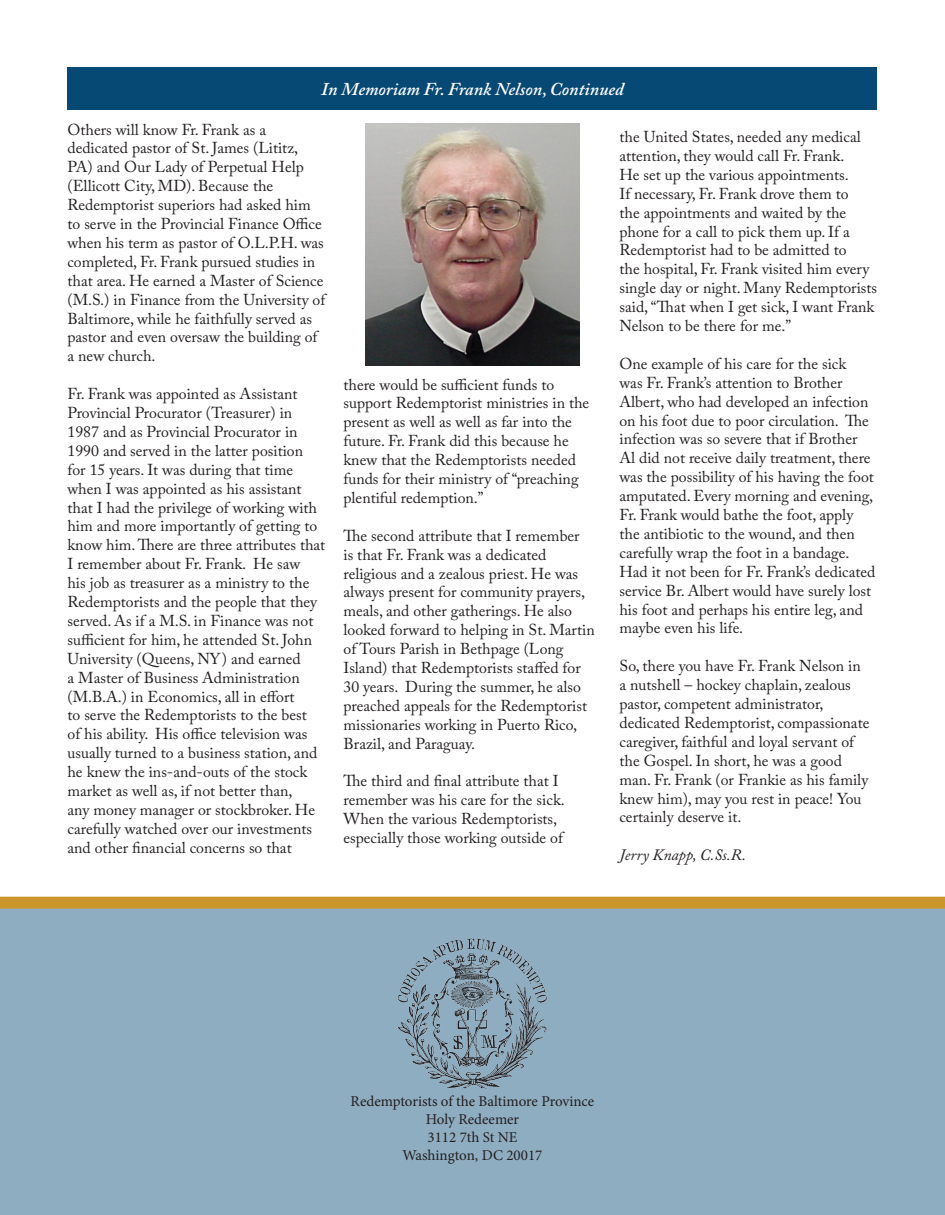
<style>
.page{position:relative;width:945px;height:1215px;background:#fff}
.page>*{position:absolute;margin:0;border:0;box-sizing:border-box;transform-origin:0 0}
.t1{font:italic 600 18px "Adobe Caslon Pro";color:#fff}
.Paragraph_Style_2{font:15.75px/18.9px "Adobe Caslon Pro";color:#231f20}
.Paragraph_Style_2-2{font:italic 15.75px "Adobe Caslon Pro";color:#231f20}
.t2{font:15px "Minion Pro";color:#231f20}
</style>
<div class="page">
<div style="left:0;top:903px;width:945px;height:312px;background:#8fadc1"></div>
<img style="left:398px;top:938px;width:149px;height:151px">
<div style="left:68px;top:68px;width:810px;height:42px;background:#064975"></div>
<img style="left:365px;top:123px;width:215px;height:243px">
<div style="left:0;top:897px;width:945px;height:12px;background:#ca952a"></div>
<p class="t1" style="left:321px;top:78px;width:304px">In Memoriam Fr. Frank Nelson, Continued</p>
<p class="Paragraph_Style_2" style="left:68px;top:120px;width:259px">Others will know Fr. Frank as a dedicated pastor of St. James (Lititz, PA) and Our Lady of Perpetual Help (Ellicott City, MD). Because the Redemptorist superiors had asked him to serve in the Provincial Finance Office when his term as pastor of O.L.P.H. was completed, Fr. Frank pursued studies in that area. He earned a Master of Science (M.S.) in Finance from the University of Baltimore, while he faithfully served as pastor and even oversaw the building of a new church.</p>
<p class="Paragraph_Style_2" style="left:68px;top:384px;width:259px">Fr. Frank was appointed as Assistant Provincial Procurator (Treasurer) in 1987 and as Provincial Procurator in 1990 and served in the latter position<br>for 15 years. It was during that time when I was appointed as his assistant that I had the privilege of working with him and more importantly of getting to know him. There are three attributes that I remember about Fr. Frank. He saw<br>his job as treasurer as a ministry to the Redemptorists and the people that they served. As if a M.S. in Finance was not sufficient for him, he attended St. John University (Queens, NY) and earned<br>a Master of Business Administration (M.B.A.) in Economics, all in effort<br>to serve the Redemptorists to the best<br>of his ability. His office television was usually turned to a business station, and he knew the ins-and-outs of the stock market as well as, if not better than,<br>any money manager or stockbroker. He carefully watched over our investments and other financial concerns so that</p>
<p class="Paragraph_Style_2" style="left:344px;top:375px;width:247px">there would be sufficient funds to support Redemptorist ministries in the present as well as well as far into the future. Fr. Frank did this because he knew that the Redemptorists needed funds for their ministry of “preaching plentiful redemption.”</p>
<p class="Paragraph_Style_2" style="left:620px;top:127px;width:259px">the United States, needed any medical attention, they would call Fr. Frank.<br>He set up the various appointments.<br>If necessary, Fr. Frank drove them to<br>the appointments and waited by the phone for a call to pick them up. If a Redemptorist had to be admitted to<br>the hospital, Fr. Frank visited him every single day or night. Many Redemptorists said, “That when I get sick, I want Frank Nelson to be there for me.”</p>
<p class="Paragraph_Style_2" style="left:620px;top:354px;width:258px">One example of his care for the sick<br>was Fr. Frank’s attention to Brother Albert, who had developed an infection on his foot due to poor circulation. The infection was so severe that if Brother Al did not receive daily treatment, there was the possibility of his having the foot amputated. Every morning and evening, Fr. Frank would bathe the foot, apply the antibiotic to the wound, and then carefully wrap the foot in a bandage.<br>Had it not been for Fr. Frank’s dedicated service Br. Albert would have surely lost his foot and perhaps his entire leg, and maybe even his life.</p>
<p class="Paragraph_Style_2" style="left:620px;top:656px;width:251px">So, there you have Fr. Frank Nelson in a nutshell – hockey chaplain, zealous pastor, competent administrator, dedicated Redemptorist, compassionate caregiver, faithful and loyal servant of the Gospel. In short, he was a good man. Fr. Frank (or Frankie as his family knew him), may you rest in peace! You certainly deserve it.</p>
<p class="Paragraph_Style_2-2" style="left:620px;top:846px;width:128px">Jerry Knapp, C.Ss.R.</p>
<p class="Paragraph_Style_2" style="left:344px;top:526px;width:253px">The second attribute that I remember<br>is that Fr. Frank was a dedicated religious and a zealous priest. He was always present for community prayers, meals, and other gatherings. He also looked forward to helping in St. Martin of Tours Parish in Bethpage (Long Island) that Redemptorists staffed for 30 years. During the summer, he also preached appeals for the Redemptorist missionaries working in Puerto Rico, Brazil, and Paraguay.</p>
<p class="Paragraph_Style_2" style="left:344px;top:772px;width:223px">The third and final attribute that I remember was his care for the sick.<br>When the various Redemptorists, especially those working outside of</p>
<p class="t2" style="left:351px;top:1091px;width:245px">Redemptorists of the Baltimore Province</p>
<p class="t2" style="left:426px;top:1109px;width:95px">Holy Redeemer</p>
<p class="t2" style="left:427px;top:1127px;width:92px">3112 7th St NE</p>
<p class="t2" style="left:403px;top:1145px;width:141px">Washington, DC 20017</p>
</div>
